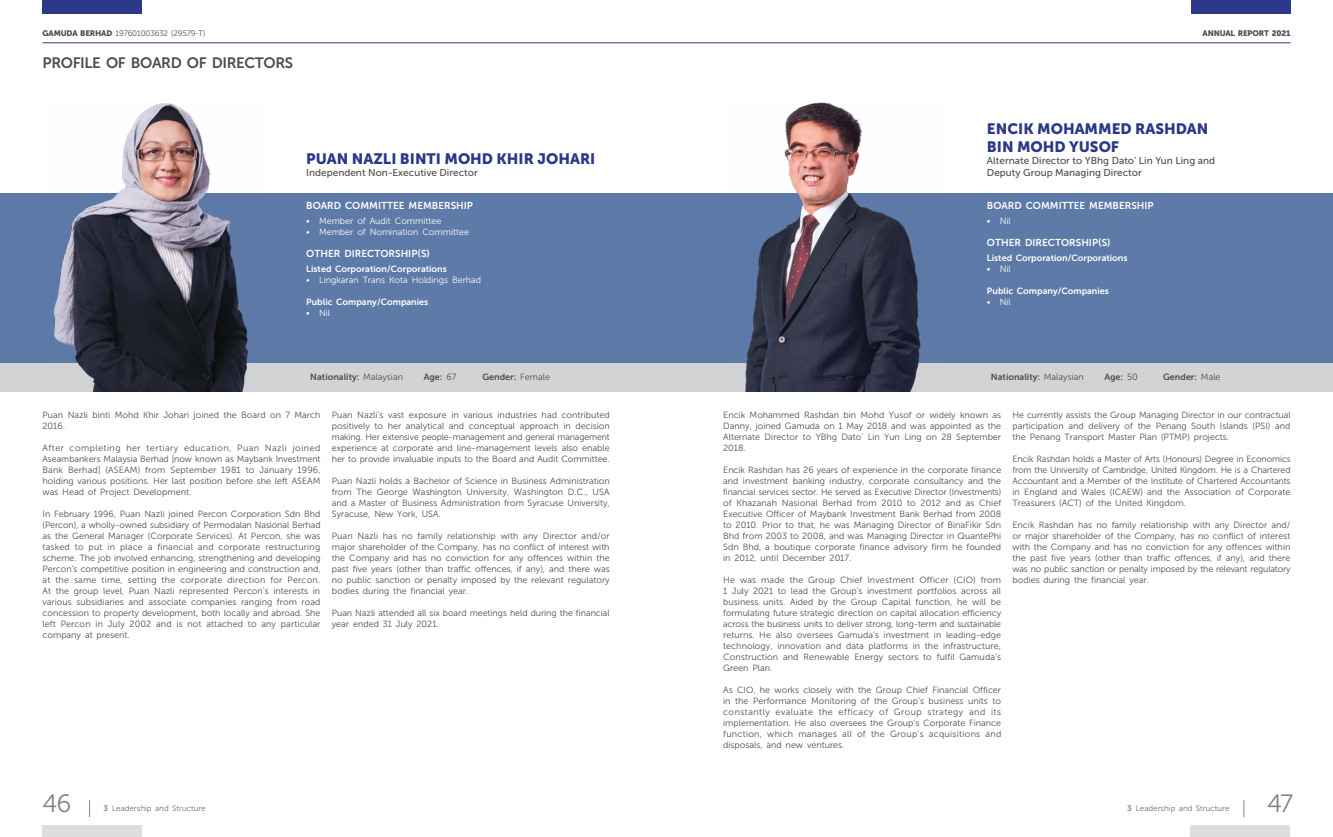
<style>
.page{position:relative;width:1333px;height:837px;background:#fff}
.page>*{position:absolute;margin:0;border:0;box-sizing:border-box;transform-origin:0 0}
.t1{font:25px "Museo Sans 300";color:#808285}
.t2{font:15px/18px "Museo Sans 900";color:#2a3887}
.t3{font:15px "Museo Sans 700";letter-spacing:-.025em;color:#4d4d4f}
.t4{font:10px/12px "Museo Sans 500";color:#4d4d4f}
.t5{font:10px "Museo Sans 700";color:#fff}
.t6{font:9px/11px "Museo Sans 300";color:#4d4d4f;text-align:justify}
.t7{font:9px "Museo Sans 700";color:#fff}
.t8{font:9px "Museo Sans 300";color:#fff}
.t9{font:9px "Museo Sans 700";color:#4d4d4f}
.t10{font:8px "Museo Sans 300";color:#6d6e71}
.t11{font:8px "Museo Sans 300";letter-spacing:-.02em;color:#4d4d4f}
.t12{font:8px "Museo Sans 900";letter-spacing:-.02em;color:#4d4d4f}
.s1{font-family:"Museo Sans 900"}
.s2{font-family:"Museo Sans 300"}
.s3{font-family:"Museo Sans 700";color:#808285}
</style>
<div class="page">
<div style="left:0;top:193px;width:666px;height:170px;background:#5d7aa8"></div>
<div style="left:0;top:363px;width:666px;height:28px;background:#d1d3d4"></div>
<div style="left:666px;top:193px;width:666px;height:170px;background:#5d7aa8"></div>
<div style="left:666px;top:363px;width:666px;height:28px;background:#d1d3d4"></div>
<img style="left:53px;top:103px;width:196px;height:288px">
<img style="left:745px;top:102px;width:176px;height:289px">
<div style="left:43px;top:0;width:99px;height:14px;background:#2a3887"></div>
<div style="left:1191px;top:0;width:99px;height:14px;background:#2a3887"></div>
<hr style="left:666px;top:43px;width:624px;height:1px;background:#2a3887">
<hr style="left:43px;top:43px;width:623px;height:1px;background:#2a3887">
<div style="left:43px;top:825px;width:99px;height:11px;background:#dcddde"></div>
<div style="left:1190px;top:825px;width:99px;height:11px;background:#dcddde"></div>
<svg style="left:89px;top:800px;width:1px;height:16px"></svg>
<svg style="left:1243px;top:800px;width:1px;height:16px"></svg>
<p class="t11" style="left:43px;top:29px;width:164px"><span class="s1">GAMUDA BERHAD</span> 197601003632 (29579-T)</p>
<p class="t12" style="left:1202px;top:28px;width:89px">ANNUAL REPORT 2021</p>
<h2 class="t3" style="left:43px;top:54px;width:252px">PROFILE OF BOARD OF DIRECTORS</h2>
<h2 class="t2" style="left:306px;top:149px;width:290px">PUAN NAZLI BINTI MOHD KHIR JOHARI</h2>
<p class="t4" style="left:306px;top:166px;width:173px">Independent Non-Executive Director</p>
<p class="t5" style="left:306px;top:200px;width:168px">BOARD COMMITTEE MEMBERSHIP</p>
<p class="t8" style="left:306px;top:216px;width:137px">• Member of Audit Committee</p>
<p class="t8" style="left:306px;top:227px;width:164px">• Member of Nomination Committee</p>
<p class="t5" style="left:306px;top:248px;width:125px">OTHER DIRECTORSHIP(S)</p>
<p class="t7" style="left:306px;top:264px;width:142px">Listed Corporation/Corporations</p>
<p class="t8" style="left:306px;top:275px;width:176px">• Lingkaran Trans Kota Holdings Berhad</p>
<p class="t7" style="left:306px;top:297px;width:123px">Public Company/Companies</p>
<p class="t8" style="left:306px;top:308px;width:25px">• Nil</p>
<p class="t9" style="left:310px;top:372px;width:94px">Nationality: <span class="s2">Malaysian</span></p>
<p class="t9" style="left:424px;top:372px;width:34px">Age: <span class="s2">67</span></p>
<p class="t9" style="left:482px;top:372px;width:69px">Gender: <span class="s2">Female</span></p>
<p class="t6" style="left:43px;top:409px;width:279px">Puan Nazli binti Mohd Khir Johari joined the Board on 7 March<br>2016.</p>
<p class="t6" style="left:43px;top:442px;width:279px">After completing her tertiary education, Puan Nazli joined Aseambankers Malaysia Berhad [now known as Maybank Investment Bank Berhad] (ASEAM) from September 1981 to January 1996, holding various positions. Her last position before she left ASEAM was Head of Project Development.</p>
<p class="t6" style="left:43px;top:508px;width:279px">In February 1996, Puan Nazli joined Percon Corporation Sdn Bhd (Percon), a wholly-owned subsidiary of Permodalan Nasional Berhad as the General Manager (Corporate Services). At Percon, she was tasked to put in place a financial and corporate restructuring scheme. The job involved enhancing, strengthening and developing Percon’s competitive position in engineering and construction and, at the same time, setting the corporate direction for Percon.<br>At the group level, Puan Nazli represented Percon’s interests in various subsidiaries and associate companies ranging from road concession to property development, both locally and abroad. She left Percon in July 2002 and is not attached to any particular company at present.</p>
<p class="t6" style="left:332px;top:409px;width:279px">Puan Nazli’s vast exposure in various industries had contributed positively to her analytical and conceptual approach in decision making. Her extensive people-management and general management experience at corporate and line-management levels also enable her to provide invaluable inputs to the Board and Audit Committee.</p>
<p class="t6" style="left:332px;top:475px;width:279px">Puan Nazli holds a Bachelor of Science in Business Administration from The George Washington University, Washington D.C., USA and a Master of Business Administration from Syracuse University, Syracuse, New York, USA.</p>
<p class="t6" style="left:332px;top:530px;width:279px">Puan Nazli has no family relationship with any Director and/or major shareholder of the Company, has no conflict of interest with the Company and has no conviction for any offences within the past five years (other than traffic offences, if any), and there was no public sanction or penalty imposed by the relevant regulatory bodies during the financial year.</p>
<p class="t6" style="left:332px;top:607px;width:279px">Puan Nazli attended all six board meetings held during the financial year ended 31 July 2021.</p>
<h2 class="t2" style="left:986px;top:119px;width:223px">ENCIK MOHAMMED RASHDAN<br>BIN MOHD YUSOF</h2>
<p class="t4" style="left:986px;top:154px;width:230px">Alternate Director to YBhg Dato’ Lin Yun Ling and<br>Deputy Group Managing Director</p>
<p class="t5" style="left:986px;top:200px;width:168px">BOARD COMMITTEE MEMBERSHIP</p>
<p class="t8" style="left:986px;top:216px;width:25px">• Nil</p>
<p class="t5" style="left:986px;top:237px;width:125px">OTHER DIRECTORSHIP(S)</p>
<p class="t7" style="left:986px;top:253px;width:142px">Listed Corporation/Corporations</p>
<p class="t8" style="left:986px;top:264px;width:25px">• Nil</p>
<p class="t7" style="left:986px;top:286px;width:123px">Public Company/Companies</p>
<p class="t8" style="left:986px;top:297px;width:25px">• Nil</p>
<p class="t9" style="left:990px;top:372px;width:94px">Nationality: <span class="s2">Malaysian</span></p>
<p class="t9" style="left:1104px;top:372px;width:35px">Age: <span class="s2">50</span></p>
<p class="t9" style="left:1163px;top:372px;width:59px">Gender: <span class="s2">Male</span></p>
<p class="t6" style="left:723px;top:409px;width:279px">Encik Mohammed Rashdan bin Mohd Yusof or widely known as Danny, joined Gamuda on 1 May 2018 and was appointed as the Alternate Director to YBhg Dato’ Lin Yun Ling on 28 September 2018.</p>
<p class="t6" style="left:723px;top:464px;width:279px">Encik Rashdan has 26 years of experience in the corporate finance and investment banking industry, corporate consultancy and the financial services sector. He served as Executive Director (Investments) of Khazanah Nasional Berhad from 2010 to 2012 and as Chief Executive Officer of Maybank Investment Bank Berhad from 2008 to 2010. Prior to that, he was Managing Director of BinaFikir Sdn Bhd from 2003 to 2008, and was Managing Director in QuantePhi Sdn Bhd, a boutique corporate finance advisory firm he founded in 2012, until December 2017.</p>
<p class="t6" style="left:723px;top:574px;width:279px">He was made the Group Chief Investment Officer (CIO) from 1 July 2021 to lead the Group’s investment portfolios across all business units. Aided by the Group Capital function, he will be formulating future strategic direction on capital allocation efficiency across the business units to deliver strong, long-term and sustainable returns. He also oversees Gamuda’s investment in leading-edge technology, innovation and data platforms in the infrastructure, Construction and Renewable Energy sectors to fulfil Gamuda’s Green Plan.</p>
<p class="t6" style="left:723px;top:684px;width:279px">As CIO, he works closely with the Group Chief Financial Officer in the Performance Monitoring of the Group’s business units to constantly evaluate the efficacy of Group strategy and its implementation. He also oversees the Group’s Corporate Finance function, which manages all of the Group’s acquisitions and disposals, and new ventures.</p>
<p class="t6" style="left:1012px;top:409px;width:279px">He currently assists the Group Managing Director in our contractual participation and delivery of the Penang South Islands (PSI) and the Penang Transport Master Plan (PTMP) projects.</p>
<p class="t6" style="left:1012px;top:453px;width:279px">Encik Rashdan holds a Master of Arts (Honours) Degree in Economics from the University of Cambridge, United Kingdom. He is a Chartered Accountant and a Member of the Institute of Chartered Accountants in England and Wales (ICAEW) and the Association of Corporate Treasurers (ACT) of the United Kingdom.</p>
<p class="t6" style="left:1012px;top:519px;width:279px">Encik Rashdan has no family relationship with any Director and/ or major shareholder of the Company, has no conflict of interest with the Company and has no conviction for any offences within the past five years (other than traffic offences, if any), and there was no public sanction or penalty imposed by the relevant regulatory bodies during the financial year.</p>
<h1 class="t1" style="left:43px;top:789px;width:30px">46</h1>
<p class="t10" style="left:103px;top:804px;width:104px"><span class="s3">3</span> Leadership and Structure</p>
<p class="t10" style="left:1127px;top:804px;width:104px"><span class="s3">3</span> Leadership and Structure</p>
<h1 class="t1" style="left:1266px;top:789px;width:28px">47</h1>
</div>
